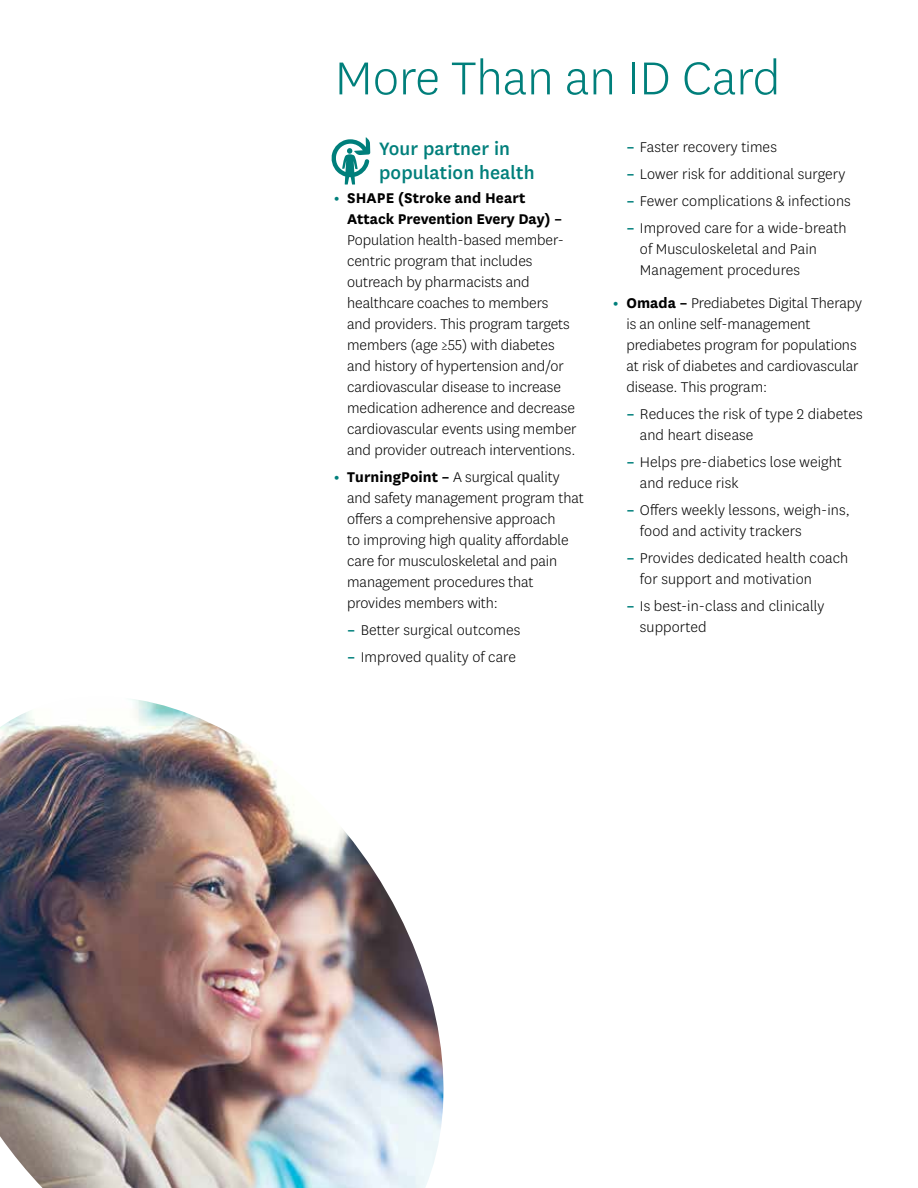
<style>
.page{position:relative;width:918px;height:1188px;background:#fff}
.page>*{position:absolute;margin:0;border:0;box-sizing:border-box;transform-origin:0 0}
.t1{font:300 54px "Centene Sans";color:#007f7b}
.t2{font:500 21px/24px "Centene Sans";letter-spacing:.005em;color:#007f7b}
.t3{font:300 16.5px/21px "Centene Sans";letter-spacing:-.005em;color:#000}
.s1{font-weight:700;color:#007f7b}
.s2{font-weight:700}
</style>
<div class="page">
<svg style="left:331px;top:137px;width:39px;height:48px"></svg>
<img style="left:0;top:699px;width:444px;height:489px">
<h2 class="t1" style="left:335px;top:44px;width:447px">More Than an ID Card</h2>
<h3 class="t2" style="left:379px;top:135px;width:157px">Your partner in population health</h3>
<p class="t3" style="left:347px;top:187px;width:231px;text-indent:-13px"><span class="s1">•</span> <span class="s2">SHAPE (Stroke and Heart Attack Prevention Every Day) – </span>Population health-based member&shy;centric program that includes outreach by pharmacists and healthcare coaches to members<br>and providers. This program targets members (age ≥55) with diabetes and history of hypertension and/or cardiovascular disease to increase medication adherence and decrease cardiovascular events using member and provider outreach interventions.</p>
<p class="t3" style="left:347px;top:466px;width:238px;text-indent:-13px"><span class="s1">•</span> <span class="s2">TurningPoint –</span> A surgical quality and safety management program that offers a comprehensive approach<br>to improving high quality affordable care for musculoskeletal and pain management procedures that provides members with:</p>
<p class="t3" style="left:347px;top:619px;width:175px"><span class="s1">–</span> Better surgical outcomes</p>
<p class="t3" style="left:347px;top:646px;width:170px"><span class="s1">–</span> Improved quality of care</p>
<p class="t3" style="left:626px;top:136px;width:152px"><span class="s1">–</span> Faster recovery times</p>
<p class="t3" style="left:626px;top:163px;width:220px"><span class="s1">–</span> Lower risk for additional surgery</p>
<p class="t3" style="left:626px;top:190px;width:226px"><span class="s1">–</span> Fewer complications &amp; infections</p>
<p class="t3" style="left:640px;top:217px;width:208px;text-indent:-13px"><span class="s1">–</span> Improved care for a wide-breath of Musculoskeletal and Pain<br>Management procedures</p>
<p class="t3" style="left:626px;top:292px;width:237px;text-indent:-13px"><span class="s1">•</span> <span class="s2">Omada –</span> Prediabetes Digital Therapy is an online self-management prediabetes program for populations at risk of diabetes and cardiovascular disease. This program:</p>
<p class="t3" style="left:640px;top:403px;width:224px;text-indent:-13px"><span class="s1">–</span> Reduces the risk of type 2 diabetes and heart disease</p>
<p class="t3" style="left:640px;top:451px;width:204px;text-indent:-13px"><span class="s1">–</span> Helps pre-diabetics lose weight and reduce risk</p>
<p class="t3" style="left:640px;top:499px;width:212px;text-indent:-13px"><span class="s1">–</span> Offers weekly lessons, weigh-ins, food and activity trackers</p>
<p class="t3" style="left:640px;top:547px;width:210px;text-indent:-13px"><span class="s1">–</span> Provides dedicated health coach for support and motivation</p>
<p class="t3" style="left:640px;top:595px;width:186px;text-indent:-13px"><span class="s1">–</span> Is best-in-class and clinically supported</p>
</div>
